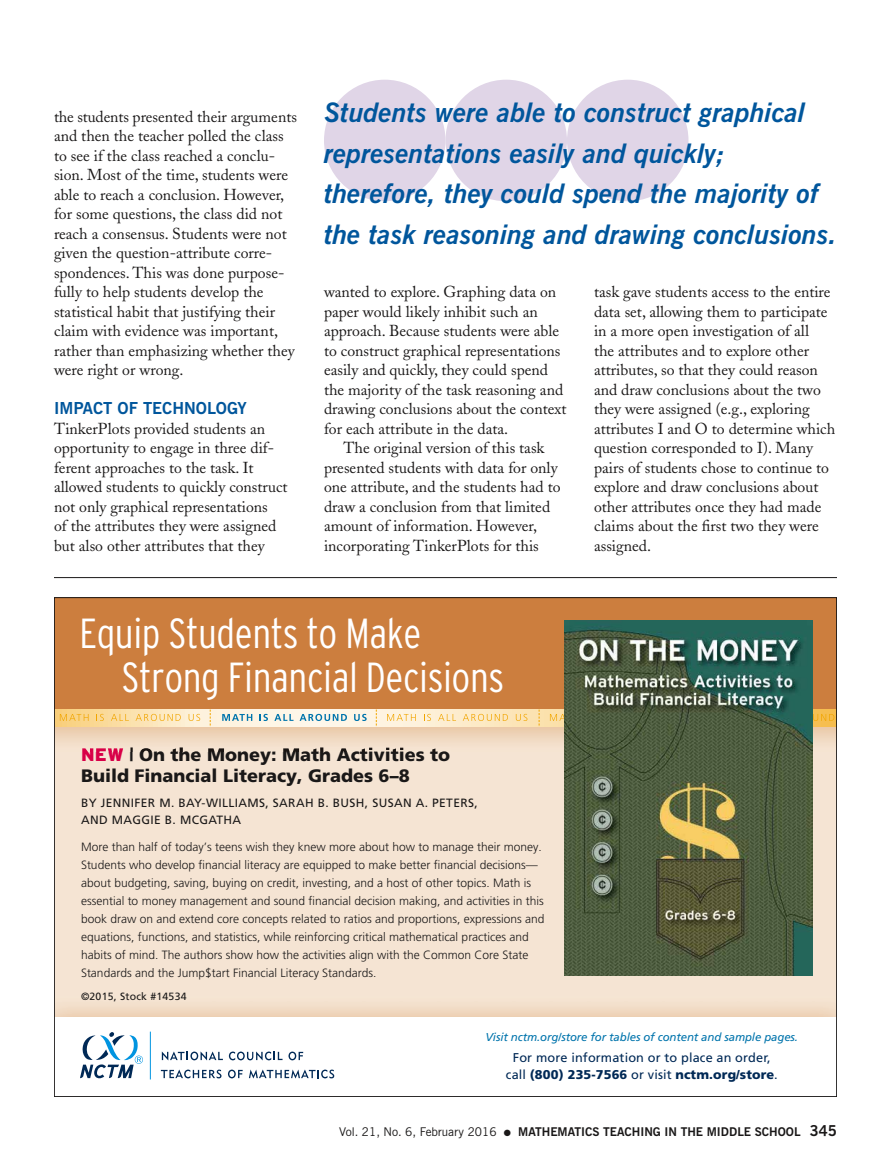
<style>
.page{position:relative;width:891px;height:1175px;background:#fff}
.page>*{position:absolute;margin:0;border:0;box-sizing:border-box;transform-origin:0 0}
.t1{font:300 condensed 42px/43.5px "Interstate";letter-spacing:-.01em;color:#fff}
.t2{font:italic 700 27px/40.5px "News Gothic BT";color:#00569c}
.t3{font:900 18px/21px "Frutiger";color:#1a1818}
.t4{font:700 16.5px "News Gothic BT";color:#00569c}
.t5{font:15.75px/19.5px "Adobe Caslon";color:#1a1818}
.t6{font:12.75px/16.5px "Frutiger";letter-spacing:.01em;color:#002956;text-align:center}
.t7{font:300 12px/18px "Frutiger";color:#1a1818}
.t8{font:12px/16.5px "Frutiger";letter-spacing:.03em;color:#1a1818}
.t9{font:700 12px "News Gothic BT";color:#1a1818}
.t10{font:italic 11.4px "Frutiger";letter-spacing:-.01em;color:#0074ac}
.t11{font:10.5px "Frutiger";letter-spacing:.02em;color:#1a1818}
.s1{font-family:"Interstate";color:#d80048}
.s2{font-weight:900}
.s3{font-weight:400}
.s4{font-size:15px}
</style>
<div class="page">
<hr style="left:54px;top:577px;width:783px;height:1px;background:#1a1818">
<div style="left:54px;top:685px;width:783px;height:341px;background:#f5e4d3"></div>
<div style="left:54px;top:1017px;width:783px;height:79px;background:#fff"></div>
<svg style="left:80px;top:1032px;width:63px;height:46px"></svg>
<svg style="left:162px;top:1051px;width:61px;height:9px"></svg>
<svg style="left:229px;top:1051px;width:54px;height:9px"></svg>
<svg style="left:289px;top:1051px;width:14px;height:9px"></svg>
<svg style="left:161px;top:1069px;width:61px;height:9px"></svg>
<svg style="left:228px;top:1069px;width:15px;height:9px"></svg>
<svg style="left:249px;top:1069px;width:85px;height:9px"></svg>
<hr style="left:150px;top:1031px;width:1px;height:48px;background:#0094e0">
<img style="left:56px;top:726px;width:779px;height:26px">
<img style="left:82px;top:747px;width:42px;height:5px">
<img style="left:124px;top:747px;width:326px;height:5px">
<svg style="left:56px;top:708px;width:779px;height:18px"></svg>
<svg style="left:210px;top:708px;width:1px;height:18px"></svg>
<svg style="left:376px;top:708px;width:1px;height:18px"></svg>
<svg style="left:222px;top:714px;width:30px;height:7px"></svg>
<svg style="left:260px;top:714px;width:8px;height:7px"></svg>
<svg style="left:274px;top:714px;width:20px;height:7px"></svg>
<svg style="left:300px;top:714px;width:47px;height:7px"></svg>
<svg style="left:354px;top:714px;width:13px;height:7px"></svg>
<svg style="left:539px;top:708px;width:1px;height:18px"></svg>
<svg style="left:387px;top:714px;width:29px;height:7px"></svg>
<svg style="left:424px;top:714px;width:7px;height:7px"></svg>
<svg style="left:438px;top:714px;width:18px;height:7px"></svg>
<svg style="left:463px;top:714px;width:45px;height:7px"></svg>
<svg style="left:516px;top:714px;width:11px;height:7px"></svg>
<svg style="left:60px;top:714px;width:29px;height:7px"></svg>
<svg style="left:97px;top:714px;width:7px;height:7px"></svg>
<svg style="left:111px;top:714px;width:18px;height:7px"></svg>
<svg style="left:136px;top:714px;width:45px;height:7px"></svg>
<svg style="left:189px;top:714px;width:11px;height:7px"></svg>
<svg style="left:550px;top:714px;width:14px;height:7px"></svg>
<svg style="left:812px;top:714px;width:22px;height:7px"></svg>
<div style="left:54px;top:597px;width:783px;height:111px;background:#cc7e3e"></div>
<img style="left:564px;top:621px;width:248px;height:354px">
<div style="left:446px;top:80px;width:121px;height:121px;background:#e0d5e7;border-radius:50%"></div>
<div style="left:567px;top:80px;width:121px;height:121px;background:#e0d5e7;border-radius:50%"></div>
<div style="left:324px;top:80px;width:122px;height:121px;background:#e0d5e7;border-radius:50%"></div>
<p class="t5" style="left:54px;top:107px;width:245px">the students presented their arguments and then the teacher polled the class to see if the class reached a conclu&shy;sion. Most of the time, students were able to reach a conclusion. However, for some questions, the class did not reach a consensus. Students were not given the question-attribute corre&shy;spondences. This was done purpose&shy;fully to help students develop the statistical habit that justifying their claim with evidence was important, rather than emphasizing whether they were right or wrong.</p>
<p class="t4" style="left:54px;top:398px;width:194px">IMPACT OF TECHNOLOGY</p>
<p class="t5" style="left:54px;top:419px;width:235px">TinkerPlots provided students an opportunity to engage in three dif&shy;ferent approaches to the task. It allowed students to quickly construct not only graphical representations<br>of the attributes they were assigned but also other attributes that they</p>
<h2 class="t2" style="left:324px;top:92px;width:514px">Students were able to construct graphical representations easily and quickly; therefore, they could spend the majority of the task reasoning and drawing conclusions.</h2>
<p class="t5" style="left:324px;top:282px;width:244px">wanted to explore. Graphing data on paper would likely inhibit such an approach. Because students were able to construct graphical representations easily and quickly, they could spend the majority of the task reasoning and drawing conclusions about the context for each attribute in the data.</p>
<p class="t5" style="left:324px;top:438px;width:238px;text-indent:19px">The original version of this task presented students with data for only one attribute, and the students had to draw a conclusion from that limited amount of information. However, incorporating TinkerPlots for this</p>
<p class="t5" style="left:594px;top:282px;width:243px">task gave students access to the entire data set, allowing them to participate in a more open investigation of all<br>the attributes and to explore other attributes, so that they could reason and draw conclusions about the two they were assigned (e.g., exploring attributes I and O to determine which question corresponded to I). Many pairs of students chose to continue to explore and draw conclusions about other attributes once they had made claims about the first two they were assigned.</p>
<h1 class="t1" style="left:121px;top:611px;width:384px;text-indent:-42px">Equip Students to Make<br>Strong Financial Decisions</h1>
<p class="t3" style="left:81px;top:744px;width:371px"><span class="s1">NEW</span> | On the Money: Math Activities to<br>Build Financial Literacy, Grades 6–8</p>
<p class="t8" style="left:81px;top:795px;width:398px">BY JENNIFER M. BAY-WILLIAMS, SARAH B. BUSH, SUSAN A. PETERS,<br>AND MAGGIE B. MCGATHA</p>
<p class="t7" style="left:81px;top:837px;width:465px">More than half of today’s teens wish they knew more about how to manage their money.<br>Students who develop financial literacy are equipped to make better financial decisions— about budgeting, saving, buying on credit, investing, and a host of other topics. Math is essential to money management and sound financial decision making, and activities in this book draw on and extend core concepts related to ratios and proportions, expressions and equations, functions, and statistics, while reinforcing critical mathematical practices and habits of mind. The authors show how the activities align with the Common Core State Standards and the Jump$tart Financial Literacy Standards.</p>
<p class="t11" style="left:81px;top:989px;width:107px">©2015, Stock #14534</p>
<p class="t10" style="left:486px;top:1030px;width:314px">Visit nctm.org/store for tables of content and sample pages.</p>
<p class="t6" style="left:506px;top:1049px;width:273px">For more information or to place an order, call <span class="s2">(800) 235-7566</span> or visit <span class="s2">nctm.org/store</span>.</p>
<p class="t9" style="left:339px;top:1124px;width:499px"><span class="s3">Vol. 21, No. 6, February 2016</span> ● MATHEMATICS TEACHING IN THE MIDDLE SCHOOL <span class="s4">345</span></p>
</div>
